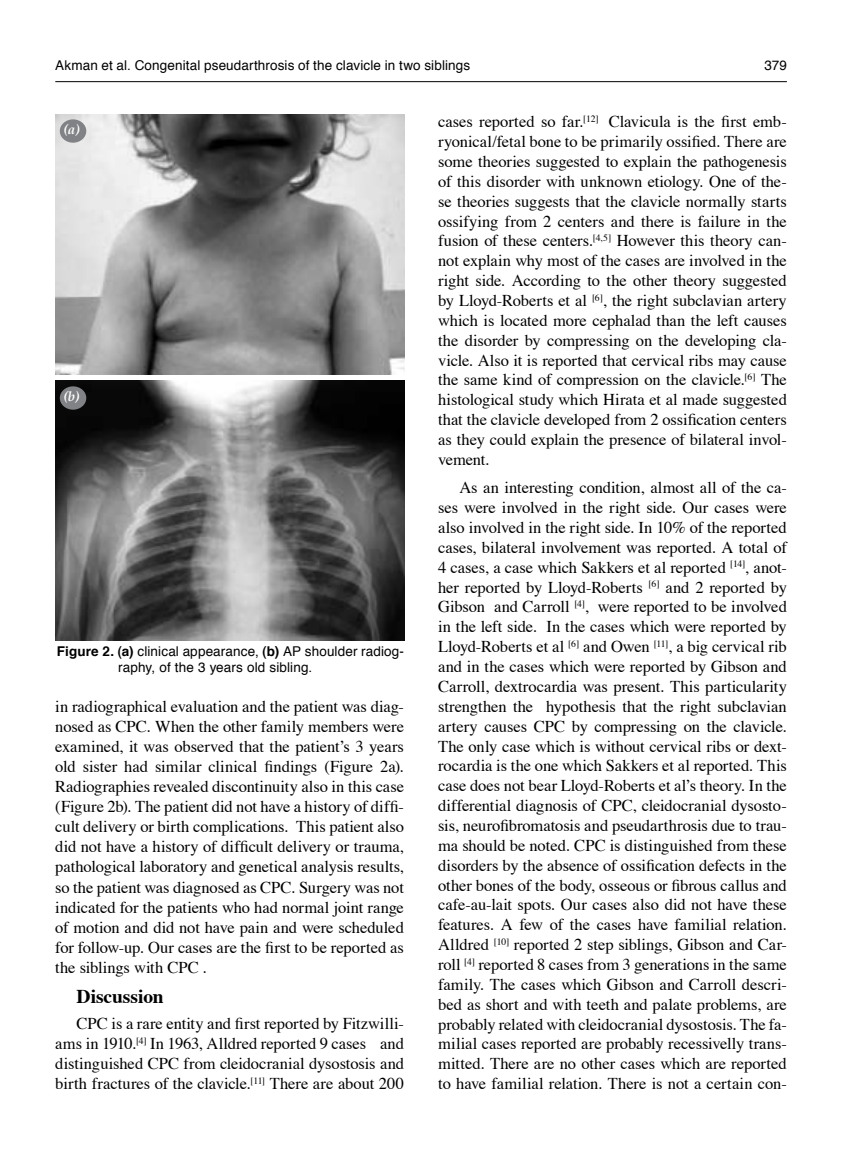
<style>
.page{position:relative;width:855px;height:1153px;background:#fff}
.page>*{position:absolute;margin:0;border:0;box-sizing:border-box;transform-origin:0 0}
.t1{font:700 19.5px "Times";color:#000}
.t2{font:16.5px/19.8px "Times";color:#000;text-align:justify}
.t3{font:13.5px/16.2px "Helvetica";letter-spacing:.01em;color:#000}
.t4{font:italic 700 13.5px "Palatino";color:#fff}
.s1{font-weight:700}
</style>
<div class="page">
<hr style="left:55px;top:81px;width:732px;height:1px;background:#000">
<img style="left:55px;top:115px;width:349px;height:260px">
<img style="left:55px;top:381px;width:349px;height:259px">
<div style="left:60px;top:119px;width:26px;height:24px;background:#808285;border-radius:50%"></div>
<div style="left:60px;top:386px;width:26px;height:23px;background:#808285;border-radius:50%"></div>
<p class="t3" style="left:55px;top:57px;width:416px">Akman et al. Congenital pseudarthrosis of the clavicle in two siblings</p>
<p class="t3" style="left:764px;top:57px;width:24px">379</p>
<p class="t4" style="left:63px;top:122px;width:18px">(a)</p>
<p class="t4" style="left:63px;top:389px;width:17px">(b)</p>
<p class="t3" style="left:118px;top:642px;width:287px;text-indent:-61px"><span class="s1">Figure 2. (a)</span> clinical appearance, <span class="s1">(b)</span> AP shoulder radiog&shy;raphy, of the 3 years old sibling.</p>
<p class="t2" style="left:55px;top:695px;width:350px">in radiographical evaluation and the patient was diag&shy;nosed as CPC. When the other family members were examined, it was observed that the patient’s 3 years old sister had similar clinical findings (Figure 2a).<br>Radiographies revealed discontinuity also in this case (Figure 2b). The patient did not have a history of diffi&shy;cult delivery or birth complications. This patient also did not have a history of difficult delivery or trauma, pathological laboratory and genetical analysis results, so the patient was diagnosed as CPC. Surgery was not indicated for the patients who had normal joint range of motion and did not have pain and were scheduled for follow-up. Our cases are the first to be reported as the siblings with CPC .</p>
<p class="t1" style="left:77px;top:977px;width:89px">Discussion</p>
<p class="t2" style="left:55px;top:1012px;width:350px;text-indent:21px">CPC is a rare entity and first reported by Fitzwilli&shy;ams in 1910.<sup>[4]</sup> In 1963, Alldred reported 9 cases and distinguished CPC from cleidocranial dysostosis and birth fractures of the clavicle.<sup>[11]</sup> There are about 200</p>
<p class="t2" style="left:438px;top:110px;width:350px">cases reported so far.<sup>[12]</sup> Clavicula is the first emb&shy;ryonical/fetal bone to be primarily ossified. There are some theories suggested to explain the pathogenesis of this disorder with unknown etiology. One of the&shy;se theories suggests that the clavicle normally starts ossifying from 2 centers and there is failure in the fusion of these centers.<sup>[4,5]</sup> However this theory can&shy;not explain why most of the cases are involved in the right side. According to the other theory suggested by Lloyd-Roberts et al <sup>[6]</sup>, the right subclavian artery which is located more cephalad than the left causes the disorder by compressing on the developing cla&shy;vicle. Also it is reported that cervical ribs may cause the same kind of compression on the clavicle.<sup>[6]</sup> The histological study which Hirata et al made suggested that the clavicle developed from 2 ossification centers as they could explain the presence of bilateral invol&shy;vement.</p>
<p class="t2" style="left:438px;top:476px;width:350px;text-indent:21px">As an interesting condition, almost all of the ca&shy;ses were involved in the right side. Our cases were also involved in the right side. In 10% of the reported cases, bilateral involvement was reported. A total of 4 cases, a case which Sakkers et al reported <sup>[14]</sup>, anot&shy;her reported by Lloyd-Roberts <sup>[6]</sup> and 2 reported by Gibson and Carroll <sup>[4]</sup>, were reported to be involved in the left side. In the cases which were reported by Lloyd-Roberts et al <sup>[6]</sup> and Owen <sup>[11]</sup>, a big cervical rib and in the cases which were reported by Gibson and Carroll, dextrocardia was present. This particularity strengthen the hypothesis that the right subclavian artery causes CPC by compressing on the clavicle.<br>The only case which is without cervical ribs or dext&shy;rocardia is the one which Sakkers et al reported. This case does not bear Lloyd-Roberts et al’s theory. In the differential diagnosis of CPC, cleidocranial dysosto&shy;sis, neurofibromatosis and pseudarthrosis due to trau&shy;ma should be noted. CPC is distinguished from these disorders by the absence of ossification defects in the other bones of the body, osseous or fibrous callus and cafe-au-lait spots. Our cases also did not have these features. A few of the cases have familial relation.<br>Alldred <sup>[10]</sup> reported 2 step siblings, Gibson and Car&shy;roll <sup>[4]</sup> reported 8 cases from 3 generations in the same family. The cases which Gibson and Carroll descri&shy;bed as short and with teeth and palate problems, are probably related with cleidocranial dysostosis. The fa&shy;milial cases reported are probably recessivelly trans&shy;mitted. There are no other cases which are reported to have familial relation. There is not a certain con-</p>
</div>
